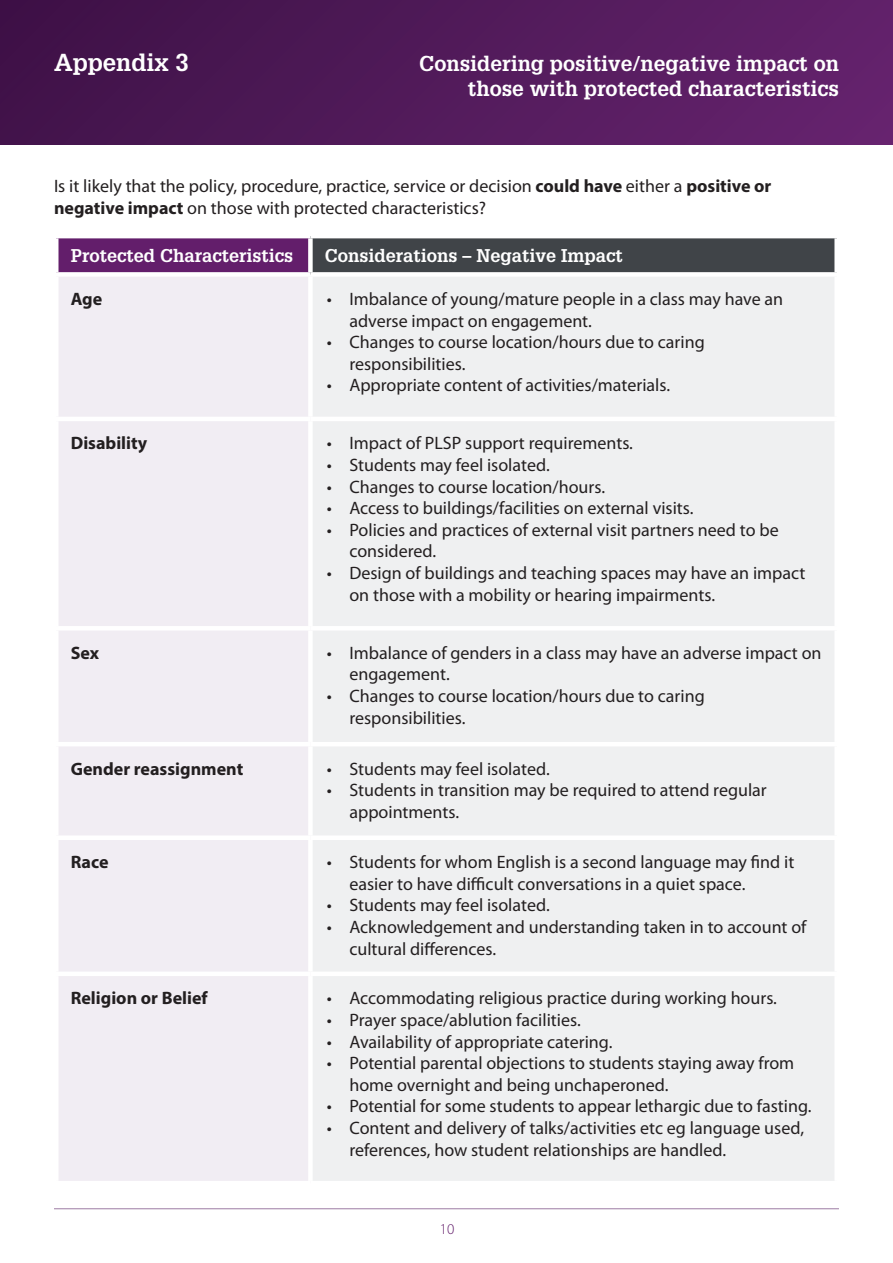
<style>
.page{position:relative;width:893px;height:1263px;background:#fff}
.page>*{position:absolute;margin:0;border:0;box-sizing:border-box;transform-origin:0 0}
.t1{font:700 24px "Glypha LT";color:#fff}
.t2{font:700 21px "Glypha LT";color:#fff}
.t3{font:18px/21.6px "Myriad Pro";color:#231f20}
.t4{font:700 18px "Myriad Pro";color:#231f20}
.t5{font:700 18px "Glypha LT";color:#fff}
.t6{font:300 15px "Myriad Pro";color:#631e6b}
.s1{font-weight:700}
</style>
<div class="page">
<hr style="left:54px;top:1208px;width:785px;height:1px;background:#9d7ca3">
<div style="left:0;top:0;width:893px;height:145px;background:linear-gradient(to right,#3f1248,#64236d)"></div>
<div style="left:56px;top:236px;width:254px;height:38px;background:#631e6b"></div>
<div style="left:310px;top:236px;width:527px;height:38px;background:#404448"></div>
<div style="left:59px;top:277px;width:249px;height:904px;background:#f1edf3"></div>
<div style="left:313px;top:277px;width:521px;height:904px;background:#eff0f1"></div>
<hr style="left:54px;top:234px;width:256px;height:4px;background:#fff">
<hr style="left:54px;top:238px;width:4px;height:34px;background:#fff">
<hr style="left:310px;top:234px;width:529px;height:4px;background:#fff">
<div style="left:308px;top:238px;width:5px;height:34px;background:#fff"></div>
<div style="left:834px;top:238px;width:5px;height:34px;background:#fff"></div>
<div style="left:54px;top:272px;width:256px;height:5px;background:#fff"></div>
<div style="left:310px;top:272px;width:529px;height:5px;background:#fff"></div>
<hr style="left:54px;top:417px;width:256px;height:4px;background:#fff">
<hr style="left:310px;top:417px;width:529px;height:4px;background:#fff">
<hr style="left:54px;top:626px;width:256px;height:4px;background:#fff">
<hr style="left:310px;top:626px;width:529px;height:4px;background:#fff">
<hr style="left:54px;top:742px;width:256px;height:4px;background:#fff">
<hr style="left:310px;top:742px;width:529px;height:4px;background:#fff">
<div style="left:54px;top:835px;width:256px;height:5px;background:#fff"></div>
<div style="left:310px;top:835px;width:529px;height:5px;background:#fff"></div>
<div style="left:54px;top:971px;width:256px;height:5px;background:#fff"></div>
<div style="left:310px;top:971px;width:529px;height:5px;background:#fff"></div>
<p class="t1" style="left:54px;top:47px;width:136px">Appendix 3</p>
<p class="t2" style="left:419px;top:50px;width:421px">Considering positive/negative impact on</p>
<p class="t2" style="left:468px;top:75px;width:373px">those with protected characteristics</p>
<p class="t3" style="left:54px;top:175px;width:719px">Is it likely that the policy, procedure, practice, service or decision <span class="s1">could have</span> either a <span class="s1">positive or negative impact</span> on those with protected characteristics?</p>
<p class="t5" style="left:71px;top:245px;width:224px">Protected Characteristics</p>
<p class="t5" style="left:325px;top:245px;width:300px">Considerations – Negative Impact</p>
<p class="t4" style="left:71px;top:287px;width:33px">Age</p>
<p class="t3" style="left:349px;top:288px;width:435px;text-indent:-22px">• Imbalance of young/mature people in a class may have an adverse impact on engagement.</p>
<p class="t3" style="left:349px;top:331px;width:357px;text-indent:-22px">• Changes to course location/hours due to caring responsibilities.</p>
<p class="t3" style="left:327px;top:374px;width:345px">• Appropriate content of activities/materials.</p>
<p class="t4" style="left:71px;top:432px;width:78px">Disability</p>
<p class="t3" style="left:327px;top:432px;width:308px">• Impact of PLSP support requirements.</p>
<p class="t3" style="left:327px;top:454px;width:224px">• Students may feel isolated.</p>
<p class="t3" style="left:327px;top:475px;width:280px">• Changes to course location/hours.</p>
<p class="t3" style="left:327px;top:497px;width:368px">• Access to buildings/facilities on external visits.</p>
<p class="t3" style="left:349px;top:519px;width:431px;text-indent:-22px">• Policies and practices of external visit partners need to be considered.</p>
<p class="t3" style="left:349px;top:562px;width:457px;text-indent:-22px">• Design of buildings and teaching spaces may have an impact on those with a mobility or hearing impairments.</p>
<p class="t4" style="left:71px;top:641px;width:30px">Sex</p>
<p class="t3" style="left:349px;top:642px;width:474px;text-indent:-22px">• Imbalance of genders in a class may have an adverse impact on engagement.</p>
<p class="t3" style="left:349px;top:685px;width:357px;text-indent:-22px">• Changes to course location/hours due to caring responsibilities.</p>
<p class="t4" style="left:71px;top:757px;width:174px">Gender reassignment</p>
<p class="t3" style="left:327px;top:757px;width:224px">• Students may feel isolated.</p>
<p class="t3" style="left:349px;top:779px;width:419px;text-indent:-22px">• Students in transition may be required to attend regular appointments.</p>
<p class="t4" style="left:71px;top:850px;width:39px">Race</p>
<p class="t3" style="left:349px;top:851px;width:446px;text-indent:-22px">• Students for whom English is a second language may find it easier to have difficult conversations in a quiet space.</p>
<p class="t3" style="left:327px;top:894px;width:224px">• Students may feel isolated.</p>
<p class="t3" style="left:349px;top:916px;width:459px;text-indent:-22px">• Acknowledgement and understanding taken in to account of cultural differences.</p>
<p class="t4" style="left:71px;top:986px;width:138px">Religion or Belief</p>
<p class="t3" style="left:327px;top:987px;width:452px">• Accommodating religious practice during working hours.</p>
<p class="t3" style="left:327px;top:1009px;width:255px">• Prayer space/ablution facilities.</p>
<p class="t3" style="left:327px;top:1030px;width:287px">• Availability of appropriate catering.</p>
<p class="t3" style="left:349px;top:1052px;width:446px;text-indent:-22px">• Potential parental objections to students staying away from home overnight and being unchaperoned.</p>
<p class="t3" style="left:327px;top:1095px;width:486px">• Potential for some students to appear lethargic due to fasting.</p>
<p class="t3" style="left:349px;top:1117px;width:456px;text-indent:-22px">• Content and delivery of talks/activities etc eg language used, references, how student relationships are handled.</p>
<p class="t6" style="left:440px;top:1220px;width:16px">10</p>
</div>
